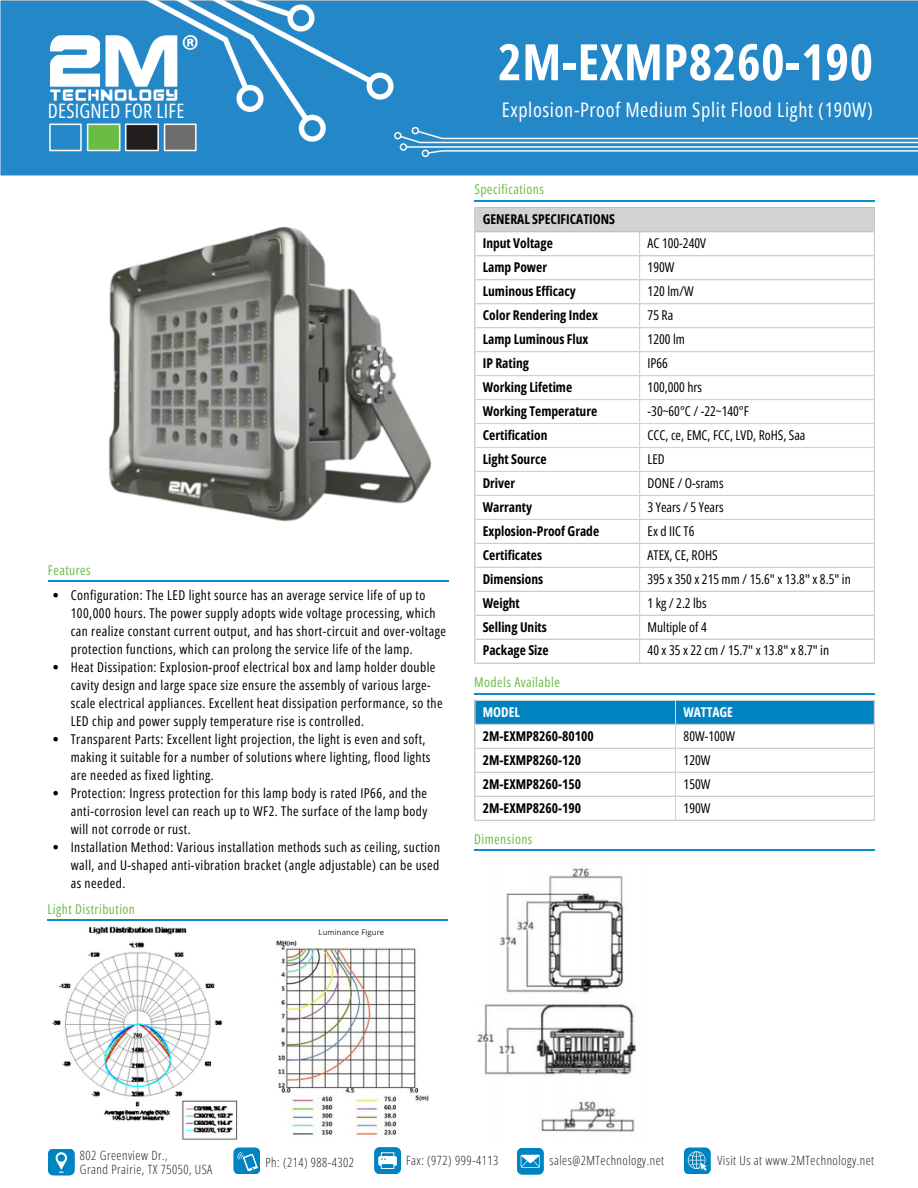
<style>
.page{position:relative;width:918px;height:1188px;background:#fff}
.page>*{position:absolute;margin:0;border:0;box-sizing:border-box;transform-origin:0 0}
.t1{font:700 50.25px "Open Sans Condensed";letter-spacing:.01em;color:#fff}
.t2{font:20.1px "Open Sans Condensed";letter-spacing:.035em;color:#fff}
.t3{font:19.95px "Open Sans Condensed";letter-spacing:.01em;color:#fff}
.t4{font:13.5px/18px "Open Sans Condensed";letter-spacing:.035em;color:#000}
.t5{font:700 13.5px "Open Sans Condensed";color:#000}
.t6{font:13.5px "Open Sans Condensed";color:#000}
.t7{font:13.5px "Open Sans Condensed";letter-spacing:.035em;color:#6abe45}
.t8{font:700 13.5px "Open Sans Condensed";color:#fff}
.t9{font:300 12.75px/13.8px "Open Sans Condensed";letter-spacing:.04em;color:#231f20}
.t10{font:7.65px "Open Sans";letter-spacing:.02em;color:#231f20}
</style>
<div class="page">
<img style="left:0;top:0;width:918px;height:176px">
<hr style="left:48px;top:580px;width:400px;height:2px;background:#0a8ccc">
<div style="left:475px;top:208px;width:400px;height:24px;background:#d2d2d3"></div>
<hr style="left:474px;top:208px;width:2px;height:455px;background:#d2d2d3">
<hr style="left:639px;top:232px;width:1px;height:431px;background:#d2d2d3">
<hr style="left:874px;top:208px;width:1px;height:455px;background:#d2d2d3">
<hr style="left:474px;top:207px;width:401px;height:1px;background:#d2d2d3">
<hr style="left:474px;top:255px;width:401px;height:1px;background:#d2d2d3">
<hr style="left:474px;top:279px;width:401px;height:1px;background:#d2d2d3">
<hr style="left:474px;top:303px;width:401px;height:1px;background:#d2d2d3">
<hr style="left:474px;top:327px;width:401px;height:1px;background:#d2d2d3">
<hr style="left:474px;top:351px;width:401px;height:1px;background:#d2d2d3">
<hr style="left:474px;top:375px;width:401px;height:1px;background:#d2d2d3">
<hr style="left:474px;top:399px;width:401px;height:1px;background:#d2d2d3">
<hr style="left:474px;top:423px;width:401px;height:1px;background:#d2d2d3">
<hr style="left:474px;top:447px;width:401px;height:1px;background:#d2d2d3">
<hr style="left:474px;top:471px;width:401px;height:1px;background:#d2d2d3">
<hr style="left:474px;top:495px;width:401px;height:1px;background:#d2d2d3">
<hr style="left:474px;top:519px;width:401px;height:1px;background:#d2d2d3">
<hr style="left:474px;top:543px;width:401px;height:1px;background:#d2d2d3">
<hr style="left:474px;top:567px;width:401px;height:1px;background:#d2d2d3">
<hr style="left:474px;top:591px;width:401px;height:1px;background:#d2d2d3">
<hr style="left:474px;top:615px;width:401px;height:1px;background:#d2d2d3">
<hr style="left:474px;top:639px;width:401px;height:1px;background:#d2d2d3">
<hr style="left:474px;top:663px;width:401px;height:1px;background:#d2d2d3">
<hr style="left:48px;top:920px;width:400px;height:1px;background:#0a8ccc">
<hr style="left:474px;top:200px;width:401px;height:2px;background:#0a8ccc">
<hr style="left:474px;top:693px;width:401px;height:1px;background:#0a8ccc">
<hr style="left:474px;top:849px;width:401px;height:2px;background:#0a8ccc">
<img style="left:109px;top:226px;width:323px;height:296px">
<svg style="left:53px;top:593px;width:5px;height:4px"></svg>
<svg style="left:53px;top:665px;width:5px;height:4px"></svg>
<svg style="left:53px;top:737px;width:5px;height:4px"></svg>
<svg style="left:53px;top:791px;width:5px;height:4px"></svg>
<svg style="left:53px;top:845px;width:5px;height:4px"></svg>
<img style="left:52px;top:927px;width:186px;height:213px">
<img style="left:276px;top:940px;width:152px;height:195px">
<img style="left:477px;top:868px;width:159px;height:264px">
<svg style="left:48px;top:1149px;width:27px;height:27px"></svg>
<svg style="left:233px;top:1148px;width:27px;height:26px"></svg>
<svg style="left:374px;top:1147px;width:27px;height:27px"></svg>
<svg style="left:517px;top:1148px;width:27px;height:27px"></svg>
<svg style="left:684px;top:1148px;width:27px;height:26px"></svg>
<div style="left:476px;top:701px;width:398px;height:23px;background:#0083c1"></div>
<hr style="left:474px;top:701px;width:2px;height:119px;background:#d2d2d3">
<hr style="left:675px;top:701px;width:1px;height:119px;background:#d2d2d3">
<hr style="left:874px;top:701px;width:1px;height:119px;background:#d2d2d3">
<hr style="left:474px;top:700px;width:401px;height:1px;background:#d2d2d3">
<hr style="left:474px;top:724px;width:401px;height:1px;background:#d2d2d3">
<hr style="left:474px;top:748px;width:401px;height:1px;background:#d2d2d3">
<hr style="left:474px;top:772px;width:401px;height:1px;background:#d2d2d3">
<hr style="left:474px;top:796px;width:401px;height:1px;background:#d2d2d3">
<hr style="left:474px;top:820px;width:401px;height:1px;background:#d2d2d3">
<p class="t3" style="left:48px;top:97px;width:138px">DESIGNED FOR LIFE</p>
<h1 class="t7" style="left:48px;top:560px;width:44px">Features</h1>
<p class="t4" style="left:71px;top:585px;width:377px">Configuration: The LED light source has an average service life of up to 100,000 hours. The power supply adopts wide voltage processing, which can realize constant current output, and has short-circuit and over-voltage protection functions, which can prolong the service life of the lamp.</p>
<p class="t4" style="left:71px;top:657px;width:373px">Heat Dissipation: Explosion-proof electrical box and lamp holder double cavity design and large space size ensure the assembly of various large&shy;scale electrical appliances. Excellent heat dissipation performance, so the LED chip and power supply temperature rise is controlled.</p>
<p class="t4" style="left:71px;top:729px;width:361px">Transparent Parts: Excellent light projection, the light is even and soft, making it suitable for a number of solutions where lighting, flood lights are needed as fixed lighting.</p>
<p class="t4" style="left:71px;top:783px;width:358px;text-align:justify">Protection: Ingress protection for this lamp body is rated IP66, and the anti-corrosion level can reach up to WF2. The surface of the lamp body will not corrode or rust.</p>
<p class="t4" style="left:71px;top:837px;width:371px;text-align:justify">Installation Method: Various installation methods such as ceiling, suction wall, and U-shaped anti-vibration bracket (angle adjustable) can be used as needed.</p>
<p class="t7" style="left:48px;top:900px;width:89px">Light Distribution</p>
<p class="t10" style="left:319px;top:926px;width:67px">Luminance Figure</p>
<p class="t1" style="left:498px;top:27px;width:376px">2M-EXMP8260-190</p>
<p class="t2" style="left:502px;top:96px;width:373px">Explosion-Proof Medium Split Flood Light (190W)</p>
<p class="t7" style="left:474px;top:180px;width:71px">Specifications</p>
<h2 class="t5" style="left:483px;top:210px;width:134px">GENERAL SPECIFICATIONS</h2>
<p class="t5" style="left:483px;top:234px;width:72px">Input Voltage</p>
<h3 class="t6" style="left:648px;top:234px;width:60px">AC 100-240V</h3>
<p class="t5" style="left:483px;top:258px;width:66px">Lamp Power</p>
<p class="t4" style="left:648px;top:258px;width:28px">190W</p>
<p class="t5" style="left:483px;top:282px;width:95px">Luminous Efficacy</p>
<p class="t4" style="left:648px;top:282px;width:48px">120 lm/W</p>
<p class="t5" style="left:483px;top:306px;width:117px">Color Rendering Index</p>
<h3 class="t4" style="left:648px;top:306px;width:27px">75 Ra</h3>
<p class="t5" style="left:483px;top:330px;width:107px">Lamp Luminous Flux</p>
<p class="t4" style="left:648px;top:330px;width:39px">1200 lm</p>
<p class="t5" style="left:483px;top:354px;width:48px">IP Rating</p>
<h3 class="t4" style="left:648px;top:354px;width:22px">IP66</h3>
<p class="t5" style="left:483px;top:378px;width:91px">Working Lifetime</p>
<p class="t6" style="left:648px;top:378px;width:56px">100,000 hrs</p>
<p class="t5" style="left:483px;top:401px;width:116px">Working Temperature</p>
<p class="t4" style="left:648px;top:402px;width:103px">-30~60°C / -22~140°F</p>
<p class="t5" style="left:483px;top:425px;width:66px">Certification</p>
<p class="t6" style="left:648px;top:425px;width:159px">CCC, ce, EMC, FCC, LVD, RoHS, Saa</p>
<p class="t5" style="left:483px;top:449px;width:65px">Light Source</p>
<p class="t4" style="left:648px;top:450px;width:19px">LED</p>
<p class="t5" style="left:483px;top:473px;width:34px">Driver</p>
<p class="t6" style="left:648px;top:473px;width:77px">DONE / O-srams</p>
<p class="t5" style="left:483px;top:497px;width:51px">Warranty</p>
<p class="t6" style="left:648px;top:497px;width:78px">3 Years / 5 Years</p>
<p class="t5" style="left:483px;top:521px;width:118px">Explosion-Proof Grade</p>
<p class="t4" style="left:648px;top:521px;width:48px">Ex d IIC T6</p>
<p class="t5" style="left:483px;top:545px;width:61px">Certificates</p>
<p class="t6" style="left:648px;top:545px;width:72px">ATEX, CE, ROHS</p>
<p class="t5" style="left:483px;top:569px;width:62px">Dimensions</p>
<p class="t6" style="left:648px;top:569px;width:205px">395 x 350 x 215 mm / 15.6" x 13.8" x 8.5" in</p>
<p class="t5" style="left:483px;top:593px;width:39px">Weight</p>
<p class="t4" style="left:648px;top:593px;width:61px">1 kg / 2.2 lbs</p>
<p class="t5" style="left:483px;top:617px;width:66px">Selling Units</p>
<p class="t6" style="left:648px;top:617px;width:61px">Multiple of 4</p>
<p class="t5" style="left:483px;top:641px;width:67px">Package Size</p>
<p class="t6" style="left:648px;top:641px;width:183px">40 x 35 x 22 cm / 15.7" x 13.8" x 8.7" in</p>
<p class="t7" style="left:474px;top:673px;width:87px">Models Available</p>
<p class="t8" style="left:483px;top:702px;width:39px">MODEL</p>
<p class="t8" style="left:683px;top:702px;width:51px">WATTAGE</p>
<p class="t5" style="left:483px;top:726px;width:113px">2M-EXMP8260-80100</p>
<h3 class="t4" style="left:684px;top:726px;width:53px">80W-100W</h3>
<p class="t5" style="left:483px;top:750px;width:100px">2M-EXMP8260-120</p>
<p class="t4" style="left:684px;top:750px;width:28px">120W</p>
<h3 class="t5" style="left:483px;top:774px;width:100px">2M-EXMP8260-150</h3>
<p class="t4" style="left:684px;top:774px;width:28px">150W</p>
<h3 class="t5" style="left:483px;top:798px;width:100px">2M-EXMP8260-190</h3>
<p class="t4" style="left:684px;top:798px;width:28px">190W</p>
<p class="t7" style="left:474px;top:829px;width:60px">Dimensions</p>
<p class="t9" style="left:80px;top:1148px;width:134px">802 Greenview Dr.,<br>Grand Prairie, TX 75050, USA</p>
<p class="t9" style="left:266px;top:1155px;width:90px">Ph: (214) 988-4302</p>
<p class="t9" style="left:406px;top:1153px;width:94px">Fax: (972) 999-4113</p>
<p class="t9" style="left:549px;top:1154px;width:116px">sales@2MTechnology.net</p>
<p class="t9" style="left:717px;top:1154px;width:158px">Visit Us at www.2MTechnology.net</p>
</div>
